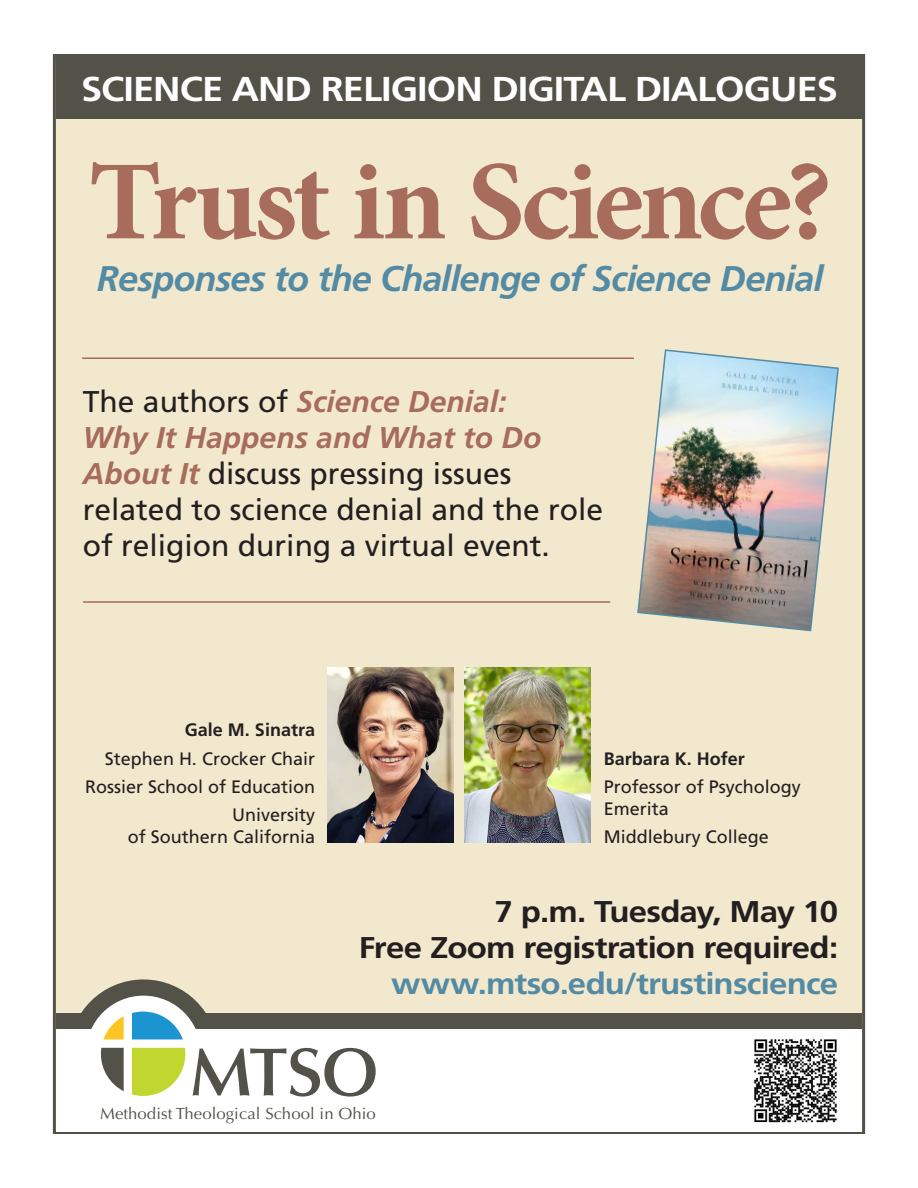
<style>
.page{position:relative;width:918px;height:1188px;background:#fff}
.page>*{position:absolute;margin:0;border:0;box-sizing:border-box;transform-origin:0 0}
.t1{font:700 112.8px "Minion Pro";letter-spacing:-.035em;color:#a76c5b}
.t2{font:italic 700 35.7px "Frutiger";letter-spacing:-.025em;color:#538aa4}
.t3{font:700 34.5px "Frutiger";letter-spacing:-.025em;color:#fff;scale:1.1 1}
.t4{font:30px/36px "Frutiger";color:#231f20}
.t5{font:700 30px "Frutiger";letter-spacing:-.025em;color:#231f20;scale:1.1 1}
.t6{font:700 30px "Frutiger";letter-spacing:-.025em;color:#538aa4;scale:1.1 1}
.t7{font:18px/21.6px "Frutiger";color:#231f20;text-align:right}
.t8{font:700 18px "Frutiger";color:#231f20}
.t9{font:16.2px "Optima LT Std";letter-spacing:.005em;color:#535249}
.s1{font-weight:700;font-style:italic;color:#a76c5b}
</style>
<div class="page">
<div style="left:53px;top:54px;width:812px;height:1080px;background:#f2e8cd;border:3px solid #535249"></div>
<div style="left:69px;top:979px;width:149px;height:150px;background:#535249;border-radius:50%"></div>
<div style="left:56px;top:1014px;width:806px;height:15px;background:#535249"></div>
<div style="left:86px;top:996px;width:115px;height:115px;background:#fff;border-radius:50%"></div>
<div style="left:56px;top:1029px;width:806px;height:102px;background:#fff"></div>
<svg style="left:193px;top:1048px;width:183px;height:49px"></svg>
<svg style="left:132px;top:1012px;width:51px;height:27px"></svg>
<svg style="left:103px;top:1016px;width:21px;height:23px"></svg>
<svg style="left:132px;top:1048px;width:53px;height:48px;background:#cadc4d"></svg>
<svg style="left:101px;top:1048px;width:23px;height:43px"></svg>
<div style="left:56px;top:56px;width:807px;height:63px;background:#535249"></div>
<img style="left:637px;top:349px;width:202px;height:283px">
<img style="left:328px;top:668px;width:125px;height:175px">
<img style="left:465px;top:668px;width:125px;height:175px">
<hr style="left:82px;top:357px;width:552px;height:2px;background:#a76c5b">
<hr style="left:83px;top:601px;width:527px;height:2px;background:#a76c5b">
<img style="left:754px;top:1039px;width:83px;height:83px">
<p class="t3" style="left:81px;top:69px;width:689px">SCIENCE AND RELIGION DIGITAL DIALOGUES</p>
<p class="t1" style="left:89px;top:123px;width:745px">Trust in Science?</p>
<p class="t2" style="left:97px;top:257px;width:728px">Responses to the Challenge of Science Denial</p>
<p class="t4" style="left:83px;top:384px;width:522px">The authors of <span class="s1">Science Denial:<br>Why It Happens and What to Do<br>About It</span> discuss pressing issues related to science denial and the role of religion during a virtual event.</p>
<p class="t8" style="left:185px;top:720px;width:132px">Gale M. Sinatra</p>
<p class="t7" style="left:105px;top:748px;width:212px">Stephen H. Crocker Chair</p>
<p class="t7" style="left:85px;top:776px;width:232px">Rossier School of Education</p>
<p class="t7" style="left:128px;top:804px;width:189px">University<br>of Southern California</p>
<p class="t8" style="left:604px;top:748px;width:143px">Barbara K. Hofer</p>
<p class="t7" style="left:604px;top:776px;width:199px;text-align:left">Professor of Psychology<br>Emerita</p>
<p class="t7" style="left:604px;top:826px;width:167px">Middlebury College</p>
<p class="t5" style="left:495px;top:894px;width:314px">7 p.m. Tuesday, May 10</p>
<p class="t5" style="left:359px;top:930px;width:437px">Free Zoom registration required:</p>
<p class="t6" style="left:391px;top:966px;width:408px">www.mtso.edu/trustinscience</p>
<p class="t9" style="left:100px;top:1104px;width:277px">Methodist Theological School in Ohio</p>
</div>
